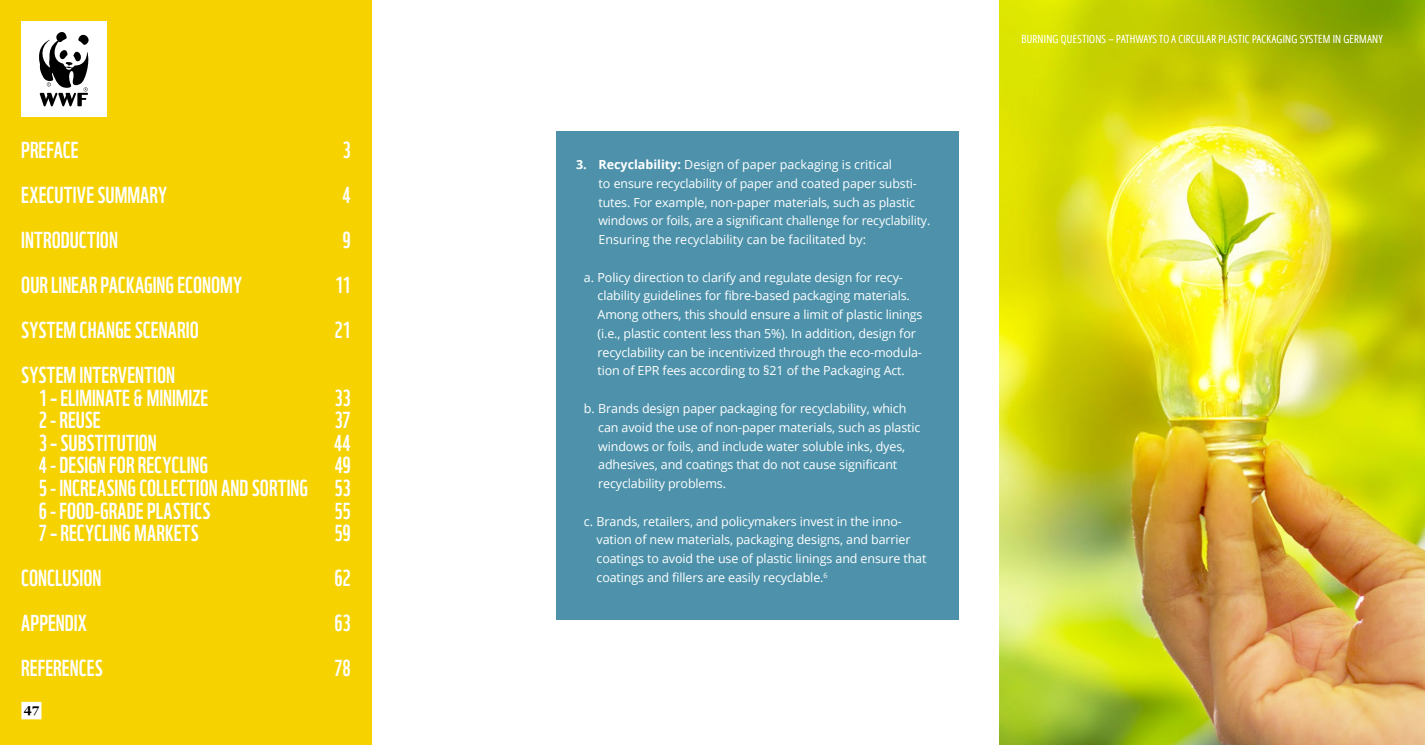
<style>
.page{position:relative;width:1425px;height:745px;background:#fff}
.page>*{position:absolute;margin:0;border:0;box-sizing:border-box;transform-origin:0 0}
.t1{font:22.5px/22.5px "WWF";letter-spacing:.005em;color:#fff}
.WWF_Bullets_ohne_Zei{font:12.5px/18.8px "Open Sans";letter-spacing:-.01em;color:#fff}
.bold{font:700 12.5px "Georgia";color:#000}
.t2{font:300 condensed 11.25px "Open Sans";letter-spacing:.025em;color:#fff}
.s1{font-weight:700}
</style>
<div class="page">
<div style="left:0;top:0;width:372px;height:744px;background:#f5d200"></div>
<div style="left:555px;top:131px;width:403px;height:488px;background:#4d92aa"></div>
<img style="left:999px;top:0;width:425px;height:744px">
<div style="left:21px;top:21px;width:85px;height:96px;background:#fff"></div>
<svg style="left:39px;top:32px;width:50px;height:74px"></svg>
<div style="left:21px;top:701px;width:20px;height:18px;background:#fff"></div>
<h1 class="t1" style="left:21px;top:136px;width:59px">PREFACE</h1>
<h1 class="t1" style="left:342px;top:136px;width:10px">3</h1>
<h1 class="t1" style="left:21px;top:181px;width:147px">EXECUTIVE SUMMARY</h1>
<h1 class="t1" style="left:342px;top:181px;width:10px">4</h1>
<h1 class="t1" style="left:21px;top:226px;width:98px">INTRODUCTION</h1>
<h1 class="t1" style="left:342px;top:226px;width:10px">9</h1>
<h1 class="t1" style="left:21px;top:271px;width:222px">OUR LINEAR PACKAGING ECONOMY</h1>
<h1 class="t1" style="left:335px;top:271px;width:17px">11</h1>
<h1 class="t1" style="left:21px;top:316px;width:179px">SYSTEM CHANGE SCENARIO</h1>
<h1 class="t1" style="left:334px;top:316px;width:18px">21</h1>
<h1 class="t1" style="left:39px;top:361px;width:171px;text-indent:-18px">SYSTEM INTERVENTION<br>1 – ELIMINATE &amp; MINIMIZE</h1>
<h1 class="t1" style="left:334px;top:384px;width:18px">33</h1>
<h1 class="t1" style="left:39px;top:406px;width:63px">2 - REUSE</h1>
<h1 class="t1" style="left:334px;top:406px;width:18px">37</h1>
<h1 class="t1" style="left:39px;top:429px;width:120px">3 – SUBSTITUTION</h1>
<h1 class="t1" style="left:334px;top:429px;width:18px">44</h1>
<h1 class="t1" style="left:39px;top:451px;width:171px">4 - DESIGN FOR RECYCLING</h1>
<h1 class="t1" style="left:39px;top:451px;width:314px;text-align:justify;text-indent:296px">49<br>5 - INCREASING COLLECTION AND SORTING 53<br>6 - FOOD-GRADE PLASTICS</h1>
<h1 class="t1" style="left:334px;top:496px;width:18px">55</h1>
<h1 class="t1" style="left:39px;top:519px;width:161px">7 – RECYCLING MARKETS</h1>
<h1 class="t1" style="left:334px;top:519px;width:18px">59</h1>
<h1 class="t1" style="left:21px;top:564px;width:82px">CONCLUSION</h1>
<h1 class="t1" style="left:334px;top:564px;width:18px">62</h1>
<h1 class="t1" style="left:21px;top:609px;width:67px">APPENDIX</h1>
<h1 class="t1" style="left:334px;top:609px;width:18px">63</h1>
<h1 class="t1" style="left:21px;top:654px;width:83px">REFERENCES</h1>
<h1 class="t1" style="left:334px;top:654px;width:18px">78</h1>
<p class="bold" style="left:24px;top:699px;width:17px">47</p>
<p class="WWF_Bullets_ohne_Zei" style="left:598px;top:155px;width:333px;text-indent:-22px"><span class="s1">3. Recyclability:</span> Design of paper packaging is critical<br>to ensure recyclability of paper and coated paper substi&shy;tutes. For example, non-paper materials, such as plastic windows or foils, are a significant challenge for recyclability.<br>Ensuring the recyclability can be facilitated by:</p>
<p class="WWF_Bullets_ohne_Zei" style="left:597px;top:267px;width:326px;text-indent:-14px">a. Policy direction to clarify and regulate design for recy&shy;clability guidelines for fibre-based packaging materials.<br>Among others, this should ensure a limit of plastic linings (i.e., plastic content less than 5%). In addition, design for recyclability can be incentivized through the eco-modula&shy;tion of EPR fees according to §21 of the Packaging Act.</p>
<p class="WWF_Bullets_ohne_Zei" style="left:598px;top:398px;width:324px;text-indent:-14px">b. Brands design paper packaging for recyclability, which can avoid the use of non-paper materials, such as plastic windows or foils, and include water soluble inks, dyes, adhesives, and coatings that do not cause significant recyclability problems.</p>
<p class="WWF_Bullets_ohne_Zei" style="left:596px;top:511px;width:331px;text-indent:-13px">c. Brands, retailers, and policymakers invest in the inno&shy;vation of new materials, packaging designs, and barrier coatings to avoid the use of plastic linings and ensure that coatings and fillers are easily recyclable.<sup>6</sup></p>
<p class="t2" style="left:1021px;top:31px;width:362px">BURNING QUESTIONS – PATHWAYS TO A CIRCULAR PLASTIC PACKAGING SYSTEM IN GERMANY</p>
</div>
